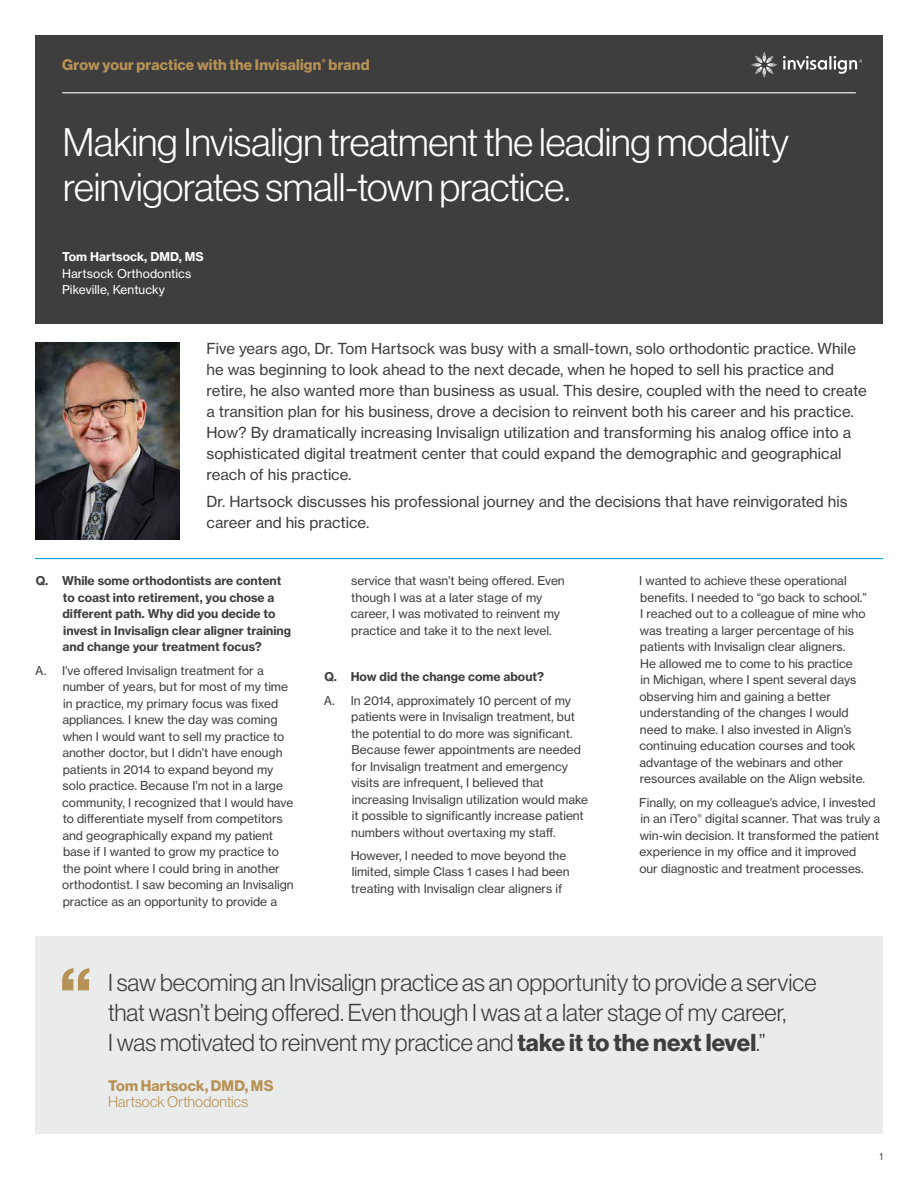
<style>
.page{position:relative;width:918px;height:1188px;background:#fff}
.page>*{position:absolute;margin:0;border:0;box-sizing:border-box;transform-origin:0 0}
.t1{font:300 39px/45px "Neue Haas Grotesk Display";letter-spacing:-.01em;color:#fff}
.t2{font:300 24px/30px "Neue Haas Grotesk Display";color:#3e3e3f}
.t3{font:15px/21px "Neue Haas Grotesk Text";color:#3e3e3f}
.t4{font:700 15px "Neue Haas Grotesk Display";letter-spacing:.015em;color:#b79256}
.t5{font:300 15px "Neue Haas Grotesk Display";letter-spacing:.01em;color:#b79256}
.t6{font:12px/16.5px "Neue Haas Grotesk Text";color:#3e3e3f}
.t7{font:700 12px/16.5px "Neue Haas Grotesk Text";color:#3e3e3f}
.t8{font:12px/16.5px "Neue Haas Grotesk Text";letter-spacing:.005em;color:#fff}
.t9{font:700 12px "Neue Haas Grotesk Text";letter-spacing:.005em;color:#fff}
.t10{font:10.2px "Neue Haas Grotesk Display";color:#3e3e3f}
.s1{font-weight:700}
</style>
<div class="page">
<div style="left:35px;top:35px;width:848px;height:58px;background:#3e3e3f"></div>
<svg style="left:751px;top:52px;width:111px;height:26px"></svg>
<div style="left:35px;top:936px;width:848px;height:198px;background:#eaecec"></div>
<div style="left:35px;top:89px;width:848px;height:235px;background:#3e3e3f"></div>
<img style="left:35px;top:342px;width:144px;height:198px">
<hr style="left:35px;top:558px;width:848px;height:1px;background:#00a5da">
<hr style="left:62px;top:92px;width:794px;height:1px;background:#fff">
<svg style="left:62px;top:968px;width:27px;height:22px"></svg>
<p class="t4" style="left:62px;top:56px;width:309px">Grow your practice with the Invisalign<sup>®</sup> brand</p>
<h1 class="t1" style="left:63px;top:120px;width:728px">Making Invisalign treatment the leading modality reinvigorates small-town practice.</h1>
<p class="t9" style="left:62px;top:249px;width:143px">Tom Hartsock, DMD, MS</p>
<p class="t8" style="left:62px;top:265px;width:131px">Hartsock Orthodontics<br>Pikeville, Kentucky</p>
<p class="t3" style="left:206px;top:338px;width:662px">Five years ago, Dr. Tom Hartsock was busy with a small-town, solo orthodontic practice. While he was beginning to look ahead to the next decade, when he hoped to sell his practice and retire, he also wanted more than business as usual. This desire, coupled with the need to create a transition plan for his business, drove a decision to reinvent both his career and his practice.<br>How? By dramatically increasing Invisalign utilization and transforming his analog office into a sophisticated digital treatment center that could expand the demographic and geographical reach of his practice.</p>
<p class="t3" style="left:206px;top:491px;width:643px">Dr. Hartsock discusses his professional journey and the decisions that have reinvigorated his career and his practice.</p>
<p class="t7" style="left:62px;top:573px;width:230px;text-indent:-27px">Q. While some orthodontists are content to coast into retirement, you chose a different path. Why did you decide to invest in Invisalign clear aligner training and change your treatment focus?</p>
<p class="t6" style="left:62px;top:662px;width:233px;text-indent:-27px">A. I’ve offered Invisalign treatment for a number of years, but for most of my time in practice, my primary focus was fixed appliances. I knew the day was coming when I would want to sell my practice to another doctor, but I didn’t have enough patients in 2014 to expand beyond my solo practice. Because I’m not in a large community, I recognized that I would have to differentiate myself from competitors and geographically expand my patient base if I wanted to grow my practice to the point where I could bring in another orthodontist. I saw becoming an Invisalign practice as an opportunity to provide a</p>
<p class="t6" style="left:351px;top:573px;width:216px">service that wasn’t being offered. Even though I was at a later stage of my career, I was motivated to reinvent my practice and take it to the next level.</p>
<p class="t7" style="left:325px;top:669px;width:221px">Q. How did the change come about?</p>
<p class="t6" style="left:351px;top:692px;width:238px;text-indent:-28px">A. In 2014, approximately 10 percent of my patients were in Invisalign treatment, but the potential to do more was significant.<br>Because fewer appointments are needed for Invisalign treatment and emergency visits are infrequent, I believed that increasing Invisalign utilization would make it possible to significantly increase patient numbers without overtaxing my staff.</p>
<p class="t6" style="left:351px;top:847px;width:220px">However, I needed to move beyond the limited, simple Class 1 cases I had been treating with Invisalign clear aligners if</p>
<p class="t6" style="left:639px;top:573px;width:229px">I wanted to achieve these operational benefits. I needed to “go back to school.” I reached out to a colleague of mine who was treating a larger percentage of his patients with Invisalign clear aligners.<br>He allowed me to come to his practice<br>in Michigan, where I spent several days observing him and gaining a better understanding of the changes I would need to make. I also invested in Align’s continuing education courses and took advantage of the webinars and other resources available on the Align website.</p>
<p class="t6" style="left:639px;top:794px;width:243px">Finally, on my colleague’s advice, I invested in an iTero<sup>®</sup> digital scanner. That was truly a win-win decision. It transformed the patient experience in my office and it improved<br>our diagnostic and treatment processes.</p>
<h2 class="t2" style="left:108px;top:967px;width:710px">I saw becoming an Invisalign practice as an opportunity to provide a service that wasn’t being offered. Even though I was at a later stage of my career,<br>I was motivated to reinvent my practice and <span class="s1">take it to the next level</span>.”</h2>
<p class="t4" style="left:108px;top:1077px;width:167px">Tom Hartsock, DMD, MS</p>
<p class="t5" style="left:108px;top:1093px;width:142px">Hartsock Orthodontics</p>
<p class="t10" style="left:879px;top:1151px;width:5px">1</p>
</div>
